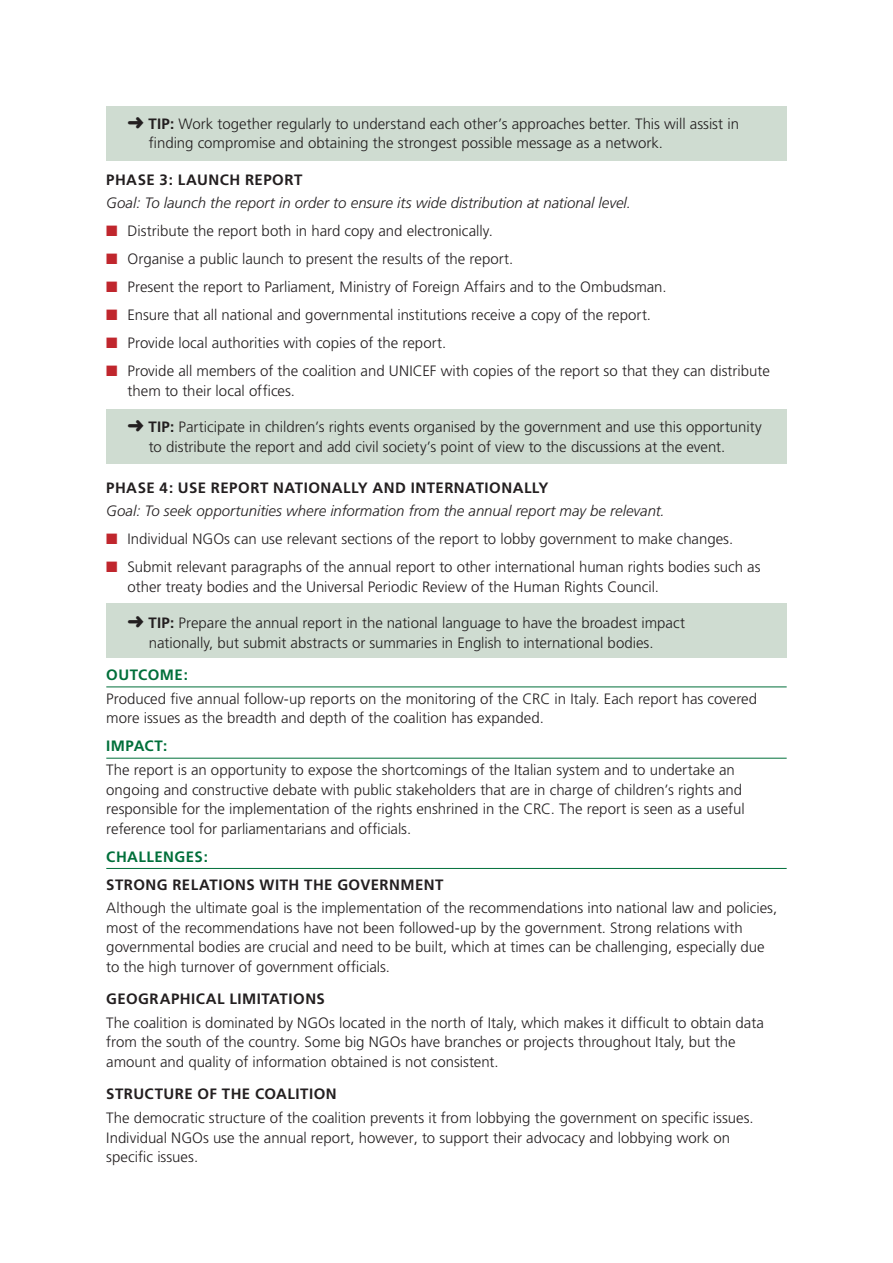
<style>
.page{position:relative;width:893px;height:1263px;background:#fff}
.page>*{position:absolute;margin:0;border:0;box-sizing:border-box;transform-origin:0 0}
.t1{font:300 15px/19.5px "Frutiger";color:#231f20}
.t2{font:italic 300 15px "Frutiger";color:#231f20}
.t3{font:700 15px "Frutiger";letter-spacing:.03em;color:#231f20}
.t4{font:700 15px "Frutiger";letter-spacing:.03em;color:#006f3a}
.s1{font-weight:700}
.s2{color:#c0262d}
</style>
<div class="page">
<div style="left:106px;top:603px;width:681px;height:55px;background:#cfdcd1"></div>
<div style="left:106px;top:410px;width:681px;height:54px;background:#cfdcd1"></div>
<div style="left:106px;top:106px;width:681px;height:55px;background:#cfdcd1"></div>
<hr style="left:106px;top:686px;width:681px;height:1px;background:#006f3a">
<hr style="left:106px;top:758px;width:681px;height:1px;background:#006f3a">
<hr style="left:106px;top:868px;width:681px;height:1px;background:#006f3a">
<p class="t1" style="left:149px;top:114px;width:592px;text-indent:-21px">➜ <span class="s1">TIP:</span> Work together regularly to understand each other’s approaches better. This will assist in finding compromise and obtaining the strongest possible message as a network.</p>
<p class="t3" style="left:106px;top:170px;width:198px">PHASE 3: LAUNCH REPORT</p>
<p class="t2" style="left:106px;top:195px;width:526px">Goal: To launch the report in order to ensure its wide distribution at national level.</p>
<p class="t1" style="left:106px;top:221px;width:388px"><span class="s2">■</span> Distribute the report both in hard copy and electronically.</p>
<p class="t1" style="left:106px;top:249px;width:409px"><span class="s2">■</span> Organise a public launch to present the results of the report.</p>
<p class="t1" style="left:106px;top:277px;width:562px"><span class="s2">■</span> Present the report to Parliament, Ministry of Foreign Affairs and to the Ombudsman.</p>
<p class="t1" style="left:106px;top:305px;width:546px"><span class="s2">■</span> Ensure that all national and governmental institutions receive a copy of the report.</p>
<p class="t1" style="left:106px;top:333px;width:341px"><span class="s2">■</span> Provide local authorities with copies of the report.</p>
<p class="t1" style="left:128px;top:361px;width:644px;text-indent:-21px"><span class="s2">■</span> Provide all members of the coalition and UNICEF with copies of the report so that they can distribute them to their local offices.</p>
<p class="t1" style="left:149px;top:417px;width:614px;text-indent:-21px">➜ <span class="s1">TIP:</span> Participate in children’s rights events organised by the government and use this opportunity to distribute the report and add civil society’s point of view to the discussions at the event.</p>
<p class="t3" style="left:106px;top:479px;width:444px">PHASE 4: USE REPORT NATIONALLY AND INTERNATIONALLY</p>
<p class="t2" style="left:106px;top:503px;width:560px">Goal: To seek opportunities where information from the annual report may be relevant.</p>
<p class="t1" style="left:106px;top:529px;width:628px"><span class="s2">■</span> Individual NGOs can use relevant sections of the report to lobby government to make changes.</p>
<p class="t1" style="left:128px;top:557px;width:634px;text-indent:-21px"><span class="s2">■</span> Submit relevant paragraphs of the annual report to other international human rights bodies such as other treaty bodies and the Universal Periodic Review of the Human Rights Council.</p>
<p class="t1" style="left:149px;top:613px;width:538px;text-indent:-21px">➜ <span class="s1">TIP:</span> Prepare the annual report in the national language to have the broadest impact nationally, but submit abstracts or summaries in English to international bodies.</p>
<p class="t4" style="left:106px;top:666px;width:83px">OUTCOME:</p>
<p class="t1" style="left:106px;top:689px;width:652px">Produced five annual follow-up reports on the monitoring of the CRC in Italy. Each report has covered more issues as the breadth and depth of the coalition has expanded.</p>
<p class="t4" style="left:106px;top:737px;width:62px">IMPACT:</p>
<p class="t1" style="left:106px;top:760px;width:640px">The report is an opportunity to expose the shortcomings of the Italian system and to undertake an ongoing and constructive debate with public stakeholders that are in charge of children’s rights and responsible for the implementation of the rights enshrined in the CRC. The report is seen as a useful reference tool for parliamentarians and officials.</p>
<p class="t4" style="left:106px;top:848px;width:103px">CHALLENGES:</p>
<p class="t3" style="left:106px;top:876px;width:339px">STRONG RELATIONS WITH THE GOVERNMENT</p>
<p class="t1" style="left:106px;top:898px;width:672px">Although the ultimate goal is the implementation of the recommendations into national law and policies, most of the recommendations have not been followed-up by the government. Strong relations with governmental bodies are crucial and need to be built, which at times can be challenging, especially due to the high turnover of government officials.</p>
<p class="t3" style="left:106px;top:990px;width:220px">GEOGRAPHICAL LIMITATIONS</p>
<p class="t1" style="left:106px;top:1013px;width:659px">The coalition is dominated by NGOs located in the north of Italy, which makes it difficult to obtain data from the south of the country. Some big NGOs have branches or projects throughout Italy, but the amount and quality of information obtained is not consistent.</p>
<p class="t3" style="left:106px;top:1085px;width:232px">STRUCTURE OF THE COALITION</p>
<p class="t1" style="left:106px;top:1108px;width:649px">The democratic structure of the coalition prevents it from lobbying the government on specific issues.<br>Individual NGOs use the annual report, however, to support their advocacy and lobbying work on specific issues.</p>
</div>
